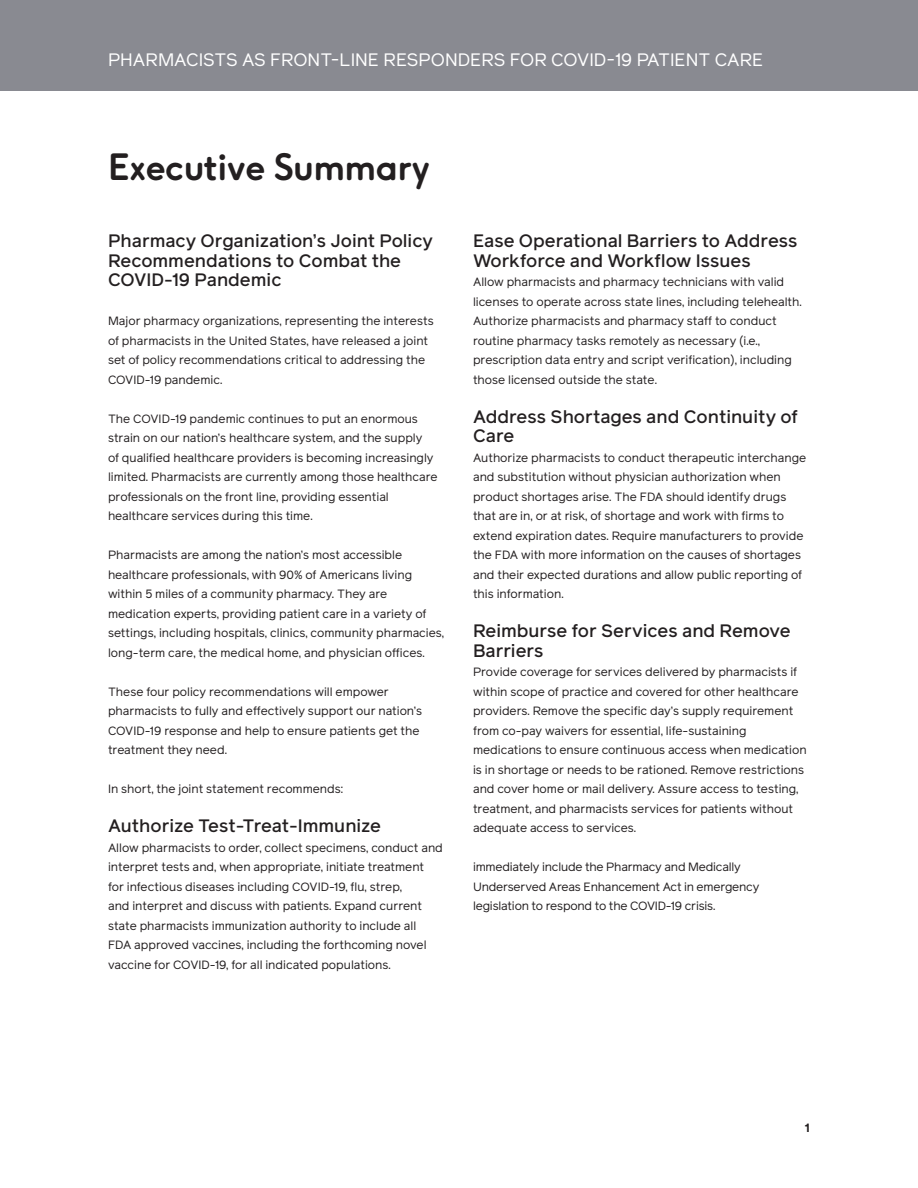
<style>
.page{position:relative;width:918px;height:1188px;background:#fff}
.page>*{position:absolute;margin:0;border:0;box-sizing:border-box;transform-origin:0 0}
.Normal1{font:700 36px "F37 Ginger Round";letter-spacing:-.015em;color:#231f20}
.t1{font:500 18px/19.5px "Reader Pro";color:#231f20}
.t2{font:18px "Reader Pro";color:#fff}
.t3{font:18px "Minion Pro";letter-spacing:.115em;color:#fff}
.t4{font:12px/19.5px "Reader Pro";color:#231f20}
.t5{font:700 12px "Reader Pro";color:#231f20}
</style>
<div class="page">
<div style="left:0;top:0;width:918px;height:90px;background:#898a91"></div>
<p class="t3" style="left:80px;top:44px;width:356px">CONSULTANT PHARMACIST FORUM</p>
<p class="t2" style="left:108px;top:47px;width:657px">PHARMACISTS AS FRONT-LINE RESPONDERS FOR COVID-19 PATIENT CARE</p>
<p class="Normal1" style="left:108px;top:143px;width:324px">Executive Summary</p>
<p class="t1" style="left:108px;top:231px;width:327px">Pharmacy Organization’s Joint Policy<br>Recommendations to Combat the<br>COVID-19 Pandemic</p>
<p class="t4" style="left:108px;top:311px;width:327px">Major pharmacy organizations, representing the interests of pharmacists in the United States, have released a joint set of policy recommendations critical to addressing the COVID-19 pandemic.</p>
<p class="t4" style="left:108px;top:409px;width:331px">The COVID-19 pandemic continues to put an enormous strain on our nation’s healthcare system, and the supply<br>of qualified healthcare providers is becoming increasingly limited. Pharmacists are currently among those healthcare professionals on the front line, providing essential healthcare services during this time.</p>
<p class="t4" style="left:108px;top:545px;width:338px">Pharmacists are among the nation’s most accessible healthcare professionals, with 90% of Americans living within 5 miles of a community pharmacy. They are medication experts, providing patient care in a variety of settings, including hospitals, clinics, community pharmacies, long-term care, the medical home, and physician offices.</p>
<p class="t4" style="left:108px;top:682px;width:316px">These four policy recommendations will empower pharmacists to fully and effectively support our nation’s COVID-19 response and help to ensure patients get the treatment they need.</p>
<p class="t4" style="left:108px;top:779px;width:237px">In short, the joint statement recommends:</p>
<p class="t1" style="left:108px;top:816px;width:275px">Authorize Test-Treat-Immunize</p>
<p class="t4" style="left:108px;top:838px;width:336px">Allow pharmacists to order, collect specimens, conduct and interpret tests and, when appropriate, initiate treatment for infectious diseases including COVID-19, flu, strep,<br>and interpret and discuss with patients. Expand current state pharmacists immunization authority to include all<br>FDA approved vaccines, including the forthcoming novel vaccine for COVID-19, for all indicated populations.</p>
<p class="t1" style="left:473px;top:231px;width:326px">Ease Operational Barriers to Address<br>Workforce and Workflow Issues</p>
<p class="t4" style="left:473px;top:272px;width:330px">Allow pharmacists and pharmacy technicians with valid licenses to operate across state lines, including telehealth.<br>Authorize pharmacists and pharmacy staff to conduct routine pharmacy tasks remotely as necessary (i.e., prescription data entry and script verification), including those licensed outside the state.</p>
<p class="t1" style="left:473px;top:407px;width:327px">Address Shortages and Continuity of<br>Care</p>
<p class="t4" style="left:473px;top:448px;width:335px">Authorize pharmacists to conduct therapeutic interchange and substitution without physician authorization when product shortages arise. The FDA should identify drugs that are in, or at risk, of shortage and work with firms to extend expiration dates. Require manufacturers to provide the FDA with more information on the causes of shortages and their expected durations and allow public reporting of this information.</p>
<p class="t1" style="left:473px;top:621px;width:319px">Reimburse for Services and Remove<br>Barriers</p>
<p class="t4" style="left:473px;top:662px;width:335px">Provide coverage for services delivered by pharmacists if within scope of practice and covered for other healthcare providers. Remove the specific day’s supply requirement from co-pay waivers for essential, life-sustaining medications to ensure continuous access when medication is in shortage or needs to be rationed. Remove restrictions and cover home or mail delivery. Assure access to testing, treatment, and pharmacists services for patients without adequate access to services.</p>
<p class="t4" style="left:473px;top:857px;width:288px">immediately include the Pharmacy and Medically<br>Underserved Areas Enhancement Act in emergency legislation to respond to the COVID-19 crisis.</p>
<p class="t5" style="left:805px;top:1120px;width:7px">1</p>
</div>
